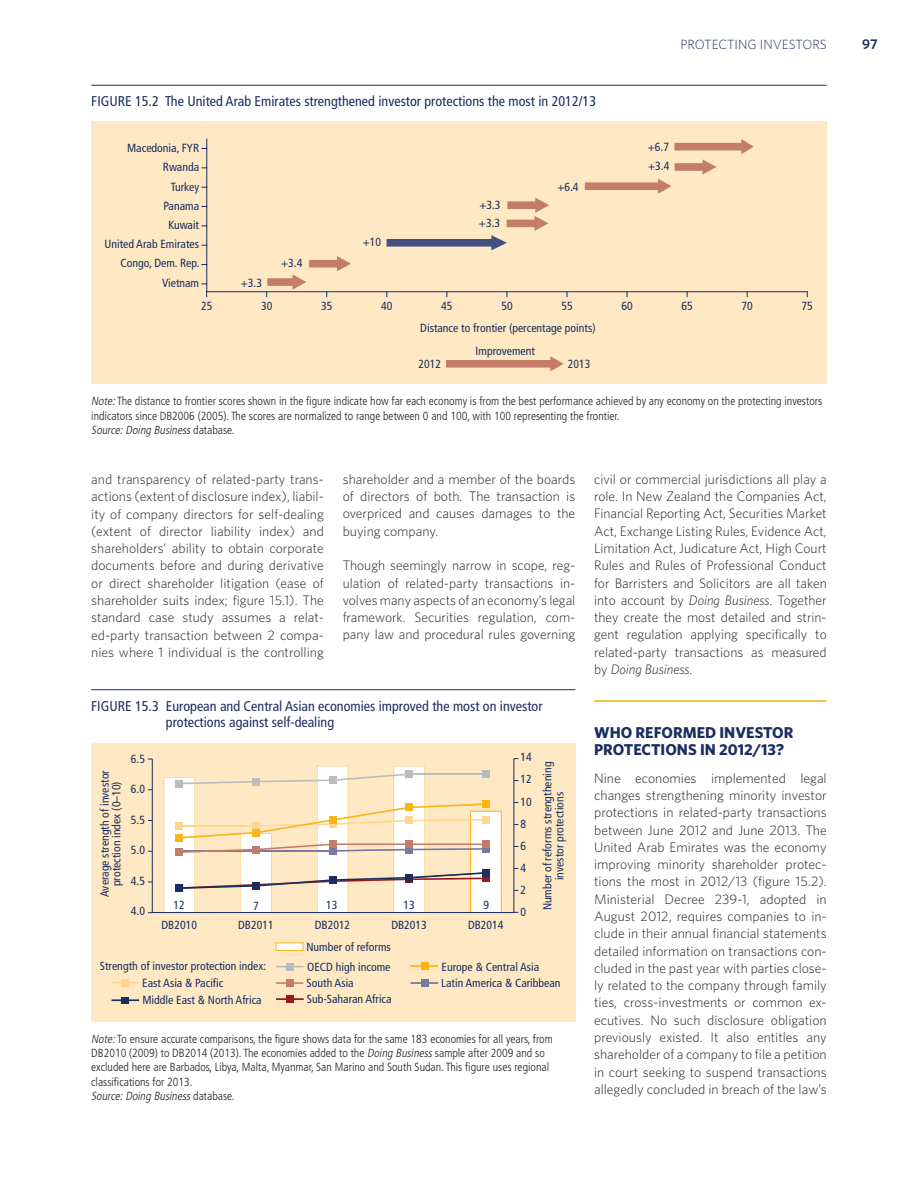
<style>
.page{position:relative;width:918px;height:1188px;background:#fff}
.page>*{position:absolute;margin:0;border:0;box-sizing:border-box;transform-origin:0 0}
.t1{font:700 15.75px/17.2px "Whitney";color:#1a2e5f}
.t2{font:condensed 14.1px/17px "Frutiger";color:#1a2e5f}
.t3{font:600 14.1px "Whitney";color:#1a2e5f}
.t4{font:300 13.8px/17.2px "Whitney";color:#231f20;text-align:justify}
.t5{font:300 13.35px "Whitney";color:#1a2e5f}
.t6{font:300 condensed 11.85px/14.1px "Frutiger";color:#231f20}
.t7{font:condensed 11.85px/11.9px "Frutiger";color:#1a2e5f;text-align:center}
.s1{font-style:italic}
</style>
<div class="page">
<svg style="left:91px;top:84px;width:136px;height:38px"></svg>
<hr style="left:594px;top:700px;width:233px;height:2px;background:#fbb317">
<div style="left:91px;top:743px;width:484px;height:279px;background:#ffe9c4"></div>
<hr style="left:91px;top:689px;width:484px;height:1px;background:#1a2e5f">
<hr style="left:276px;top:982px;width:27px;height:2px;background:#c47d68">
<div style="left:286px;top:979px;width:7px;height:8px;background:#c47d68"></div>
<svg style="left:111px;top:982px;width:28px;height:1px"></svg>
<div style="left:121px;top:979px;width:8px;height:7px;background:#ffd690"></div>
<hr style="left:411px;top:982px;width:27px;height:2px;background:#797a9f">
<div style="left:421px;top:979px;width:7px;height:8px;background:#797a9f"></div>
<hr style="left:276px;top:998px;width:28px;height:2px;background:#971a1d">
<div style="left:286px;top:996px;width:8px;height:7px;background:#971a1d"></div>
<svg style="left:276px;top:966px;width:27px;height:1px"></svg>
<div style="left:286px;top:963px;width:7px;height:7px;background:#bbbcbe"></div>
<hr style="left:410px;top:965px;width:28px;height:2px;background:#fbb317">
<div style="left:421px;top:963px;width:7px;height:7px;background:#fbb317"></div>
<svg style="left:112px;top:1000px;width:27px;height:1px"></svg>
<div style="left:122px;top:997px;width:7px;height:7px;background:#1a2e5f"></div>
<div style="left:276px;top:943px;width:27px;height:7px;background:#fff"></div>
<div style="left:276px;top:943px;width:27px;height:8px;border:1px solid #fbb317"></div>
<svg style="left:151px;top:758px;width:364px;height:155px"></svg>
<div style="left:91px;top:122px;width:736px;height:262px;background:#ffe9c4"></div>
<hr style="left:91px;top:85px;width:736px;height:1px;background:#1a2e5f">
<hr style="left:206px;top:139px;width:1px;height:153px;background:#1a2e5f">
<hr style="left:207px;top:291px;width:600px;height:1px;background:#1a2e5f">
<svg style="left:266px;top:256px;width:85px;height:41px"></svg>
<svg style="left:446px;top:356px;width:118px;height:15px"></svg>
<svg style="left:387px;top:198px;width:162px;height:52px"></svg>
<svg style="left:585px;top:139px;width:169px;height:55px"></svg>
<p class="t2" style="left:91px;top:94px;width:506px">FIGURE 15.2 The United Arab Emirates strengthened investor protections the most in 2012/13</p>
<p class="t7" style="left:127px;top:143px;width:74px">Macedonia, FYR</p>
<p class="t7" style="left:163px;top:162px;width:38px">Rwanda</p>
<p class="t7" style="left:171px;top:181px;width:30px">Turkey</p>
<p class="t7" style="left:557px;top:181px;width:23px">+6.4</p>
<p class="t7" style="left:164px;top:201px;width:37px">Panama</p>
<p class="t7" style="left:479px;top:200px;width:23px">+3.3</p>
<p class="t7" style="left:168px;top:220px;width:32px">Kuwait</p>
<p class="t7" style="left:479px;top:218px;width:23px">+3.3</p>
<p class="t7" style="left:104px;top:239px;width:96px">United Arab Emirates</p>
<p class="t7" style="left:363px;top:237px;width:20px">+10</p>
<p class="t7" style="left:121px;top:258px;width:80px">Congo, Dem. Rep.</p>
<p class="t7" style="left:281px;top:258px;width:23px">+3.4</p>
<p class="t7" style="left:162px;top:278px;width:39px">Vietnam</p>
<p class="t7" style="left:241px;top:278px;width:23px">+3.3</p>
<p class="t5" style="left:680px;top:39px;width:148px">PROTECTING INVESTORS</p>
<p class="t3" style="left:862px;top:39px;width:17px">97</p>
<p class="t7" style="left:648px;top:142px;width:23px">+6.7</p>
<p class="t7" style="left:648px;top:161px;width:23px">+3.4</p>
<p class="t7" style="left:201px;top:301px;width:13px">25</p>
<p class="t7" style="left:261px;top:301px;width:13px">30</p>
<p class="t7" style="left:321px;top:301px;width:13px">35</p>
<p class="t7" style="left:381px;top:301px;width:13px">40</p>
<p class="t7" style="left:441px;top:301px;width:13px">45</p>
<p class="t7" style="left:501px;top:301px;width:13px">50</p>
<p class="t7" style="left:561px;top:301px;width:13px">55</p>
<p class="t7" style="left:621px;top:301px;width:13px">60</p>
<p class="t7" style="left:682px;top:301px;width:13px">65</p>
<p class="t7" style="left:742px;top:301px;width:13px">70</p>
<p class="t7" style="left:802px;top:301px;width:13px">75</p>
<p class="t7" style="left:420px;top:317px;width:177px;line-height:23.4px">Distance to frontier (percentage points)<br>Improvement</p>
<p class="t7" style="left:419px;top:359px;width:24px">2012</p>
<p class="t7" style="left:568px;top:359px;width:24px">2013</p>
<p class="t6" style="left:91px;top:395px;width:732px"><span class="s1">Note:</span>The distance to frontier scores shown in the figure indicate how far each economy is from the best performance achieved by any economy on the protecting investors indicators since DB2006 (2005). The scores are normalized to range between 0 and 100, with 100 representing the frontier.<br><span class="s1">Source: Doing Business</span> d a t a b a s e.</p>
<p class="t4" style="left:91px;top:472px;width:234px">and transparency of related-party trans&shy;actions (extent of disclosure index), liabil&shy;ity of company directors for self-dealing (extent of director liability index) and shareholders’ ability to obtain corporate documents before and during derivative or direct shareholder litigation (ease of shareholder suits index; figure 15.1). The standard case study assumes a relat&shy;ed-party transaction between 2 compa&shy;nies where 1 individual is the controlling</p>
<p class="t4" style="left:343px;top:471px;width:234px">shareholder and a member of the boards of directors of both. The transaction is overpriced and causes damages to the buying company.</p>
<p class="t4" style="left:343px;top:558px;width:234px">Though seemingly narrow in scope, reg&shy;ulation of related-party transactions in&shy;volves many aspects of an economy’s legal framework. Securities regulation, com&shy;pany law and procedural rules governing</p>
<p class="t2" style="left:166px;top:698px;width:378px;text-indent:-75px">FIGURE 15.3 European and Central Asian economies improved the most on investor protections against self-dealing</p>
<p class="t7" style="left:100px;top:897px;width:128px;rotate:-90deg">Average strength of investor protection index (0–10)</p>
<p class="t7" style="left:543px;top:910px;width:150px;rotate:-90deg">Number of reforms strengthening investor protections</p>
<p class="t7" style="left:162px;top:920px;width:37px">DB2010</p>
<p class="t7" style="left:238px;top:920px;width:37px">DB2011</p>
<p class="t7" style="left:315px;top:920px;width:37px">DB2012</p>
<p class="t7" style="left:391px;top:920px;width:37px">DB2013</p>
<p class="t7" style="left:468px;top:920px;width:37px">DB2014</p>
<p class="t7" style="left:100px;top:959px;width:168px;line-height:16.4px">Strength of investor protection index:<br>East Asia &amp; Pacific</p>
<p class="t7" style="left:520px;top:752px;width:13px">14</p>
<p class="t7" style="left:131px;top:754px;width:16px">6.5</p>
<p class="t7" style="left:520px;top:774px;width:13px">12</p>
<p class="t7" style="left:131px;top:784px;width:16px">6.0</p>
<p class="t7" style="left:520px;top:797px;width:13px">10</p>
<p class="t7" style="left:131px;top:815px;width:16px">5.5</p>
<p class="t7" style="left:520px;top:819px;width:7px">8</p>
<p class="t7" style="left:520px;top:841px;width:7px">6</p>
<p class="t7" style="left:131px;top:845px;width:16px">5.0</p>
<p class="t7" style="left:520px;top:863px;width:7px">4</p>
<p class="t7" style="left:131px;top:876px;width:16px">4.5</p>
<p class="t7" style="left:520px;top:885px;width:7px">2</p>
<p class="t7" style="left:173px;top:900px;width:13px">12</p>
<p class="t7" style="left:253px;top:901px;width:7px">7</p>
<p class="t7" style="left:326px;top:900px;width:13px">13</p>
<p class="t7" style="left:404px;top:900px;width:13px">13</p>
<p class="t7" style="left:483px;top:900px;width:7px">9</p>
<p class="t7" style="left:131px;top:906px;width:16px">4.0</p>
<p class="t7" style="left:520px;top:907px;width:7px">0</p>
<p class="t7" style="left:306px;top:942px;width:86px">Number of reforms</p>
<p class="t7" style="left:307px;top:962px;width:85px">OECD high income</p>
<p class="t7" style="left:442px;top:962px;width:99px">Europe &amp; Central Asia</p>
<p class="t7" style="left:307px;top:978px;width:49px">South Asia</p>
<p class="t7" style="left:441px;top:978px;width:121px">Latin America &amp; Caribbean</p>
<p class="t7" style="left:307px;top:994px;width:86px">Sub-Saharan Africa</p>
<p class="t7" style="left:142px;top:995px;width:121px">Middle East &amp; North Africa</p>
<p class="t6" style="left:91px;top:1033px;width:463px"><span class="s1">Note:</span>To ensure accurate comparisons, the figure shows data for the same 183 economies for all years, from DB2010 (2009) to DB2014 (2013). The economies added to the <span class="s1">Doing Business</span> sample after 2009 and so excluded here are Barbados, Libya, Malta, Myanmar, San Marino and South Sudan. This figure uses regional classifications for 2013.<br><span class="s1">Source: Doing Business</span> d a t a b a s e.</p>
<p class="t4" style="left:594px;top:471px;width:234px">civil or commercial jurisdictions all play a role. In New Zealand the Companies Act, Financial Reporting Act, Securities Market Act, Exchange Listing Rules, Evidence Act, Limitation Act, Judicature Act, High Court Rules and Rules of Professional Conduct for Barristers and Solicitors are all taken into account by <span class="s1">Doing Business</span>. Together they create the most detailed and strin&shy;gent regulation applying specifically to related-party transactions as measured by <span class="s1">Doing Business</span>.</p>
<p class="t1" style="left:594px;top:725px;width:201px">WHO REFORMED INVESTOR<br>PROTECTIONS IN 2012/13?</p>
<p class="t4" style="left:594px;top:770px;width:234px">Nine economies implemented legal changes strengthening minority investor protections in related-party transactions between June 2012 and June 2013. The United Arab Emirates was the economy improving minority shareholder protec&shy;tions the most in 2012/13 (figure 15.2).<br>Ministerial Decree 239-1, adopted in August 2012, requires companies to in&shy;clude in their annual financial statements detailed information on transactions con&shy;cluded in the past year with parties close&shy;ly related to the company through family ties, cross-investments or common ex&shy;ecutives. No such disclosure obligation previously existed. It also entitles any shareholder of a company to file a petition in court seeking to suspend transactions allegedly concluded in breach of the law’s</p>
</div>
